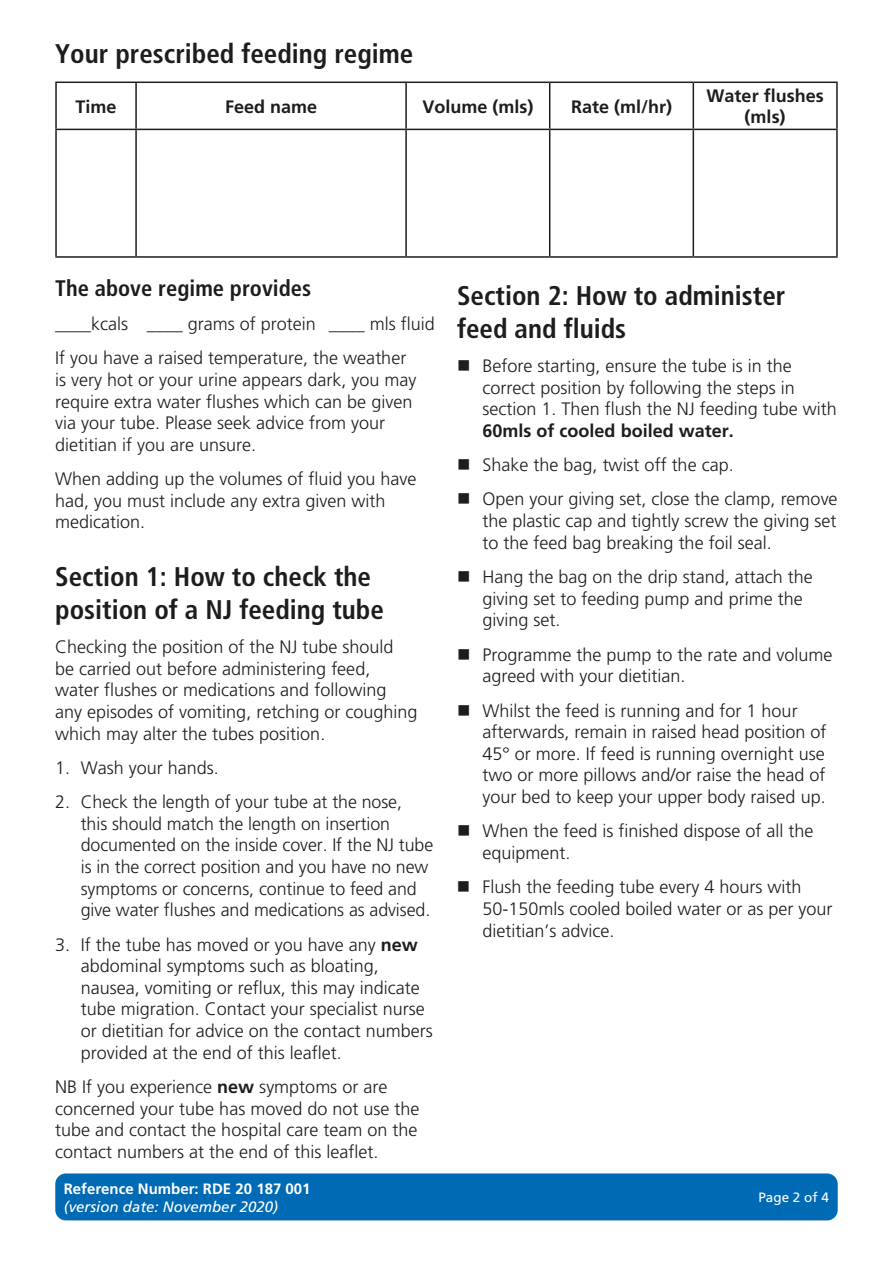
<style>
.page{position:relative;width:893px;height:1263px;background:#fff}
.page>*{position:absolute;margin:0;border:0;box-sizing:border-box;transform-origin:0 0}
.t1{font:700 condensed 27px/32.4px "Frutiger 67";color:#1d1d1b}
.t2{font:700 condensed 22.5px "Frutiger 67";color:#1d1d1b}
.t3{font:300 18px/21.6px "Frutiger 45";color:#1d1d1b}
.t4{font:700 18px/21.6px "Frutiger 65";color:#1d1d1b;text-align:center}
.t5{font:700 15px "Frutiger 65";color:#fff}
.t6{font:italic 15px "Frutiger 56";color:#fff}
.t7{font:13.5px "Frutiger 55 Roman";color:#fff}
.s1{font-family:"Frutiger 65";font-weight:700}
</style>
<div class="page">
<div style="left:55px;top:1173px;width:783px;height:47px;background:#006ab5;border-radius:11px"></div>
<hr style="left:55px;top:82px;width:81px;height:1px;background:#1d1d1b">
<hr style="left:55px;top:83px;width:2px;height:46px;background:#1d1d1b">
<hr style="left:136px;top:82px;width:270px;height:1px;background:#1d1d1b">
<hr style="left:135px;top:83px;width:2px;height:46px;background:#1d1d1b">
<hr style="left:406px;top:82px;width:144px;height:1px;background:#1d1d1b">
<hr style="left:405px;top:83px;width:2px;height:46px;background:#1d1d1b">
<hr style="left:550px;top:82px;width:143px;height:1px;background:#1d1d1b">
<hr style="left:549px;top:83px;width:1px;height:46px;background:#1d1d1b">
<hr style="left:693px;top:82px;width:145px;height:1px;background:#1d1d1b">
<hr style="left:693px;top:83px;width:1px;height:46px;background:#1d1d1b">
<hr style="left:836px;top:83px;width:2px;height:46px;background:#1d1d1b">
<hr style="left:55px;top:129px;width:81px;height:1px;background:#1d1d1b">
<hr style="left:55px;top:130px;width:2px;height:126px;background:#1d1d1b">
<hr style="left:136px;top:129px;width:270px;height:1px;background:#1d1d1b">
<hr style="left:135px;top:130px;width:2px;height:126px;background:#1d1d1b">
<hr style="left:406px;top:129px;width:144px;height:1px;background:#1d1d1b">
<hr style="left:405px;top:130px;width:2px;height:126px;background:#1d1d1b">
<hr style="left:550px;top:129px;width:143px;height:1px;background:#1d1d1b">
<hr style="left:549px;top:130px;width:1px;height:126px;background:#1d1d1b">
<hr style="left:693px;top:129px;width:145px;height:1px;background:#1d1d1b">
<hr style="left:693px;top:130px;width:1px;height:126px;background:#1d1d1b">
<hr style="left:836px;top:130px;width:2px;height:126px;background:#1d1d1b">
<hr style="left:55px;top:256px;width:81px;height:2px;background:#1d1d1b">
<hr style="left:136px;top:256px;width:270px;height:2px;background:#1d1d1b">
<hr style="left:406px;top:256px;width:144px;height:2px;background:#1d1d1b">
<hr style="left:550px;top:256px;width:143px;height:2px;background:#1d1d1b">
<hr style="left:693px;top:256px;width:145px;height:2px;background:#1d1d1b">
<h1 class="t1" style="left:55px;top:37px;width:360px">Your prescribed feeding regime</h1>
<p class="t4" style="left:76px;top:95px;width:43px">Time</p>
<p class="t4" style="left:225px;top:95px;width:94px">Feed name</p>
<p class="t4" style="left:422px;top:95px;width:113px">Volume (mls)</p>
<p class="t4" style="left:571px;top:95px;width:103px">Rate (ml/hr)</p>
<p class="t4" style="left:707px;top:85px;width:119px">Water flushes (mls)</p>
<p class="t2" style="left:55px;top:275px;width:257px">The above regime provides</p>
<p class="t3" style="left:55px;top:307px;width:381px;line-height:34.3px">____kcals ____ grams of protein ____ mls fluid<br>If you have a raised temperature, the weather</p>
<p class="t3" style="left:55px;top:369px;width:363px">is very hot or your urine appears dark, you may require extra water flushes which can be given via your tube. Please seek advice from your dietitian if you are unsure.</p>
<p class="t3" style="left:55px;top:468px;width:363px">When adding up the volumes of fluid you have had, you must include any extra given with medication.</p>
<h1 class="t1" style="left:55px;top:561px;width:330px">Section 1: How to check the position of a NJ feeding tube</h1>
<p class="t3" style="left:55px;top:636px;width:364px">Checking the position of the NJ tube should<br>be carried out before administering feed, water flushes or medications and following any episodes of vomiting, retching or coughing which may alter the tubes position.</p>
<p class="t3" style="left:55px;top:757px;width:165px">1. Wash your hands.</p>
<p class="t3" style="left:81px;top:791px;width:354px;text-indent:-26px">2. Check the length of your tube at the nose,<br>this should match the length on insertion documented on the inside cover. If the NJ tube is in the correct position and you have no new symptoms or concerns, continue to feed and give water flushes and medications as advised.</p>
<p class="t3" style="left:81px;top:933px;width:354px;text-indent:-26px">3. If the tube has moved or you have any <span class="s1">new </span>abdominal symptoms such as bloating, nausea, vomiting or reflux, this may indicate tube migration. Contact your specialist nurse or dietitian for advice on the contact numbers provided at the end of this leaflet.</p>
<p class="t3" style="left:55px;top:1076px;width:366px">NB If you experience <span class="s1">new</span> symptoms or are concerned your tube has moved do not use the tube and contact the hospital care team on the contact numbers at the end of this leaflet.</p>
<p class="t5" style="left:64px;top:1179px;width:248px">Reference Number: RDE 20 187 001</p>
<p class="t6" style="left:64px;top:1197px;width:216px">(version date: November 2020)</p>
<h1 class="t1" style="left:457px;top:280px;width:330px">Section 2: How to administer feed and fluids</h1>
<p class="t3" style="left:483px;top:355px;width:356px">Before starting, ensure the tube is in the correct position by following the steps in section 1. Then flush the NJ feeding tube with</p>
<p class="t4" style="left:483px;top:419px;width:253px">60mls of cooled boiled water.</p>
<p class="t3" style="left:483px;top:448px;width:357px;line-height:34.3px">Shake the bag, twist off the cap.<br>Open your giving set, close the clamp, remove</p>
<p class="t3" style="left:483px;top:510px;width:356px">the plastic cap and tightly screw the giving set to the feed bag breaking the foil seal.</p>
<p class="t3" style="left:483px;top:566px;width:332px">Hang the bag on the drip stand, attach the giving set to feeding pump and prime the giving set.</p>
<p class="t3" style="left:483px;top:643px;width:352px">Programme the pump to the rate and volume agreed with your dietitian.</p>
<p class="t3" style="left:482px;top:699px;width:346px">Whilst the feed is running and for 1 hour afterwards, remain in raised head position of 45° or more. If feed is running overnight use two or more pillows and/or raise the head of your bed to keep your upper body raised up.</p>
<p class="t3" style="left:482px;top:820px;width:333px">When the feed is finished dispose of all the equipment.</p>
<p class="t3" style="left:482px;top:876px;width:352px">Flush the feeding tube every 4 hours with<br>50-150mls cooled boiled water or as per your dietitian’s advice.</p>
<p class="t7" style="left:758px;top:1189px;width:72px">Page 2 of 4</p>
</div>
